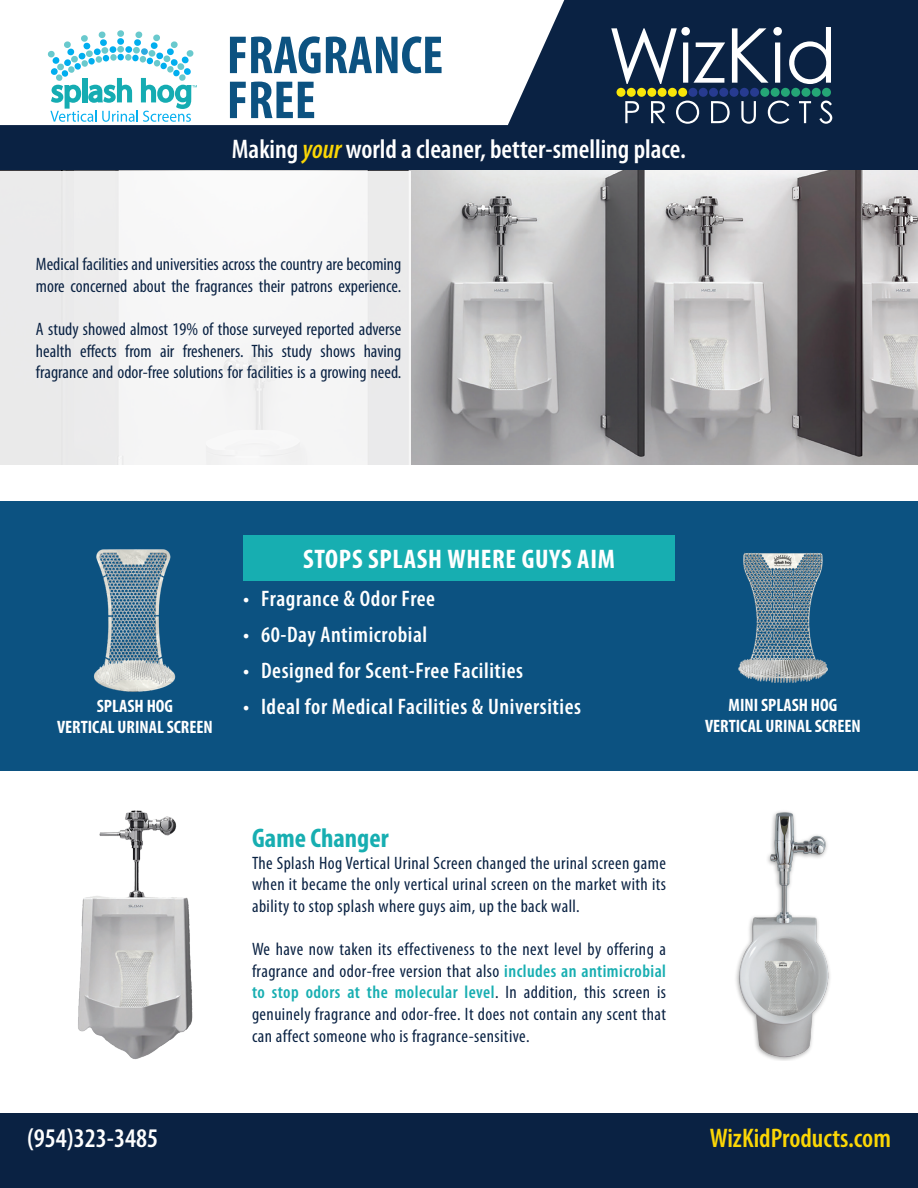
<style>
.page{position:relative;width:918px;height:1188px;background:#fff}
.page>*{position:absolute;margin:0;border:0;box-sizing:border-box;transform-origin:0 0}
.t1{font:700 condensed 54px/45px "Myriad Pro";color:#0c5281}
.t2{font:600 condensed 27px "Myriad Pro";color:#fff}
.t3{font:700 condensed 27px "Myriad Pro";letter-spacing:.025em;color:#fff}
.t4{font:600 condensed 27px "Myriad Pro";color:#fbd605}
.t5{font:700 condensed 27px "Myriad Pro";color:#17aeb1}
.t6{font:600 condensed 22.5px "Myriad Pro";letter-spacing:.025em;color:#fff}
.t7{font:condensed 18px/21.6px "Myriad Pro";color:#0a2243;text-align:justify}
.t8{font:700 condensed 18px/21.6px "Myriad Pro";color:#fff;text-align:center}
.s1{font-style:italic;color:#fbd605}
.s2{font-weight:600;color:#17aeb1}
</style>
<div class="page">
<div style="left:0;top:0;width:918px;height:171px;background:#0a2243"></div>
<svg style="left:611px;top:27px;width:114px;height:57px"></svg>
<svg style="left:732px;top:27px;width:50px;height:56px"></svg>
<svg style="left:789px;top:27px;width:42px;height:57px"></svg>
<svg style="left:625px;top:101px;width:14px;height:22px"></svg>
<svg style="left:651px;top:101px;width:14px;height:22px"></svg>
<svg style="left:676px;top:101px;width:24px;height:23px"></svg>
<svg style="left:711px;top:101px;width:19px;height:22px"></svg>
<svg style="left:741px;top:101px;width:15px;height:23px"></svg>
<svg style="left:768px;top:101px;width:21px;height:23px"></svg>
<svg style="left:799px;top:101px;width:12px;height:22px"></svg>
<svg style="left:819px;top:101px;width:13px;height:23px"></svg>
<div style="left:617px;top:88px;width:9px;height:9px;background:#f9e608;border-radius:50%"></div>
<div style="left:627px;top:88px;width:9px;height:9px;background:#f9e608;border-radius:50%"></div>
<div style="left:637px;top:88px;width:9px;height:9px;background:#f9e608;border-radius:50%"></div>
<div style="left:647px;top:88px;width:9px;height:9px;background:#f9e608;border-radius:50%"></div>
<div style="left:658px;top:88px;width:9px;height:9px;background:#f9e608;border-radius:50%"></div>
<div style="left:668px;top:88px;width:9px;height:9px;background:#f9e608;border-radius:50%"></div>
<div style="left:699px;top:88px;width:9px;height:9px;background:#273b90;border-radius:50%"></div>
<div style="left:709px;top:88px;width:9px;height:9px;background:#273b90;border-radius:50%"></div>
<div style="left:719px;top:88px;width:9px;height:9px;background:#273b90;border-radius:50%"></div>
<div style="left:730px;top:88px;width:9px;height:9px;background:#273b90;border-radius:50%"></div>
<div style="left:740px;top:88px;width:9px;height:9px;background:#273b90;border-radius:50%"></div>
<div style="left:750px;top:88px;width:9px;height:9px;background:#273b90;border-radius:50%"></div>
<div style="left:771px;top:88px;width:9px;height:9px;background:#25a676;border-radius:50%"></div>
<div style="left:781px;top:88px;width:9px;height:9px;background:#25a676;border-radius:50%"></div>
<div style="left:791px;top:88px;width:9px;height:9px;background:#25a676;border-radius:50%"></div>
<div style="left:801px;top:88px;width:9px;height:9px;background:#25a676;border-radius:50%"></div>
<div style="left:812px;top:88px;width:9px;height:9px;background:#25a676;border-radius:50%"></div>
<div style="left:822px;top:88px;width:9px;height:9px;background:#25a676;border-radius:50%"></div>
<div style="left:678px;top:88px;width:9px;height:9px;background:#f9e608;border-radius:50%"></div>
<div style="left:688px;top:88px;width:9px;height:9px;background:#273b90;border-radius:50%"></div>
<div style="left:760px;top:88px;width:9px;height:9px;background:#25a676;border-radius:50%"></div>
<div style="left:0;top:0;width:564px;height:125px;background:#fff"></div>
<svg style="left:48px;top:30px;width:149px;height:92px"></svg>
<img style="left:411px;top:171px;width:507px;height:294px">
<div style="left:0;top:171px;width:410px;height:294px;background:#f5f5f5"></div>
<img style="left:736px;top:811px;width:94px;height:249px">
<img style="left:78px;top:810px;width:115px;height:250px">
<div style="left:0;top:1113px;width:918px;height:75px;background:#0a2243"></div>
<div style="left:0;top:501px;width:918px;height:270px;background:#0c5281"></div>
<div style="left:243px;top:535px;width:432px;height:46px;background:#17aeb1"></div>
<img style="left:93px;top:549px;width:83px;height:143px">
<img style="left:738px;top:552px;width:90px;height:131px">
<h1 class="t1" style="left:227px;top:34px;width:218px">FRAGRANCE<br>FREE</h1>
<h2 class="t2" style="left:232px;top:134px;width:456px">Making <span class="s1">your</span> world a cleaner, better-smelling place.</h2>
<p class="t7" style="left:36px;top:254px;width:367px">Medical facilities and universities across the country are becoming more concerned about the fragrances their patrons experience.</p>
<p class="t7" style="left:36px;top:319px;width:367px">A study showed almost 19% of those surveyed reported adverse health effects from air fresheners. This study shows having fragrance and odor-free solutions for facilities is a growing need.</p>
<h2 class="t3" style="left:303px;top:544px;width:313px">STOPS SPLASH WHERE GUYS AIM</h2>
<p class="t6" style="left:243px;top:586px;width:194px">• Fragrance &amp; Odor Free</p>
<p class="t6" style="left:243px;top:622px;width:186px">• 60-Day Antimicrobial</p>
<p class="t6" style="left:243px;top:658px;width:282px">• Designed for Scent-Free Facilities</p>
<p class="t6" style="left:243px;top:694px;width:340px">• Ideal for Medical Facilities &amp; Universities</p>
<p class="t8" style="left:57px;top:695px;width:157px">SPLASH HOG<br>VERTICAL URINAL SCREEN</p>
<p class="t8" style="left:705px;top:694px;width:157px">MINI SPLASH HOG<br>VERTICAL URINAL SCREEN</p>
<h2 class="t5" style="left:252px;top:823px;width:138px">Game Changer</h2>
<p class="t7" style="left:252px;top:852px;width:416px">The Splash Hog Vertical Urinal Screen changed the urinal screen game when it became the only vertical urinal screen on the market with its ability to stop splash where guys aim, up the back wall.</p>
<p class="t7" style="left:252px;top:939px;width:416px">We have now taken its effectiveness to the next level by offering a fragrance and odor-free version that also <span class="s2">includes an antimicrobial to stop odors at the molecular level</span>. In addition, this screen is genuinely fragrance and odor-free. It does not contain any scent that can affect someone who is fragrance-sensitive.</p>
<h2 class="t2" style="left:27px;top:1123px;width:133px">(954)323-3485</h2>
<h2 class="t4" style="left:710px;top:1123px;width:183px">WizKidProducts.com</h2>
</div>
